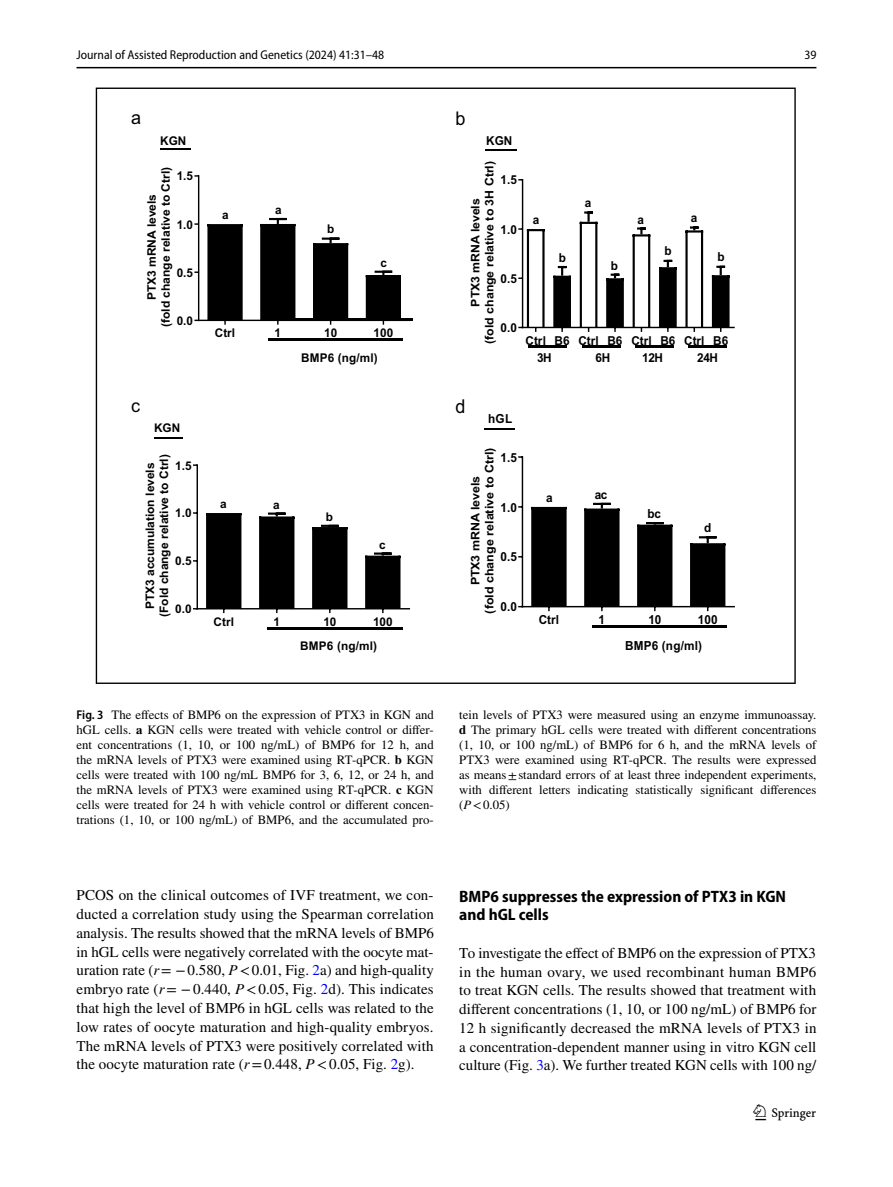
<style>
.page{position:relative;width:893px;height:1187px;background:#fff}
.page>*{position:absolute;margin:0;border:0;box-sizing:border-box;transform-origin:0 0}
.t1{font:22.5px "Springnew Regular 3";color:#000}
.t2{font:19.05px "Arial MT2";color:#000;scale:.94 1}
.t3{font:18.9px "Arial MT2";color:#000;scale:.95 1}
.t4{font:18.45px "Arial MT2";color:#000}
.t5{font:18.3px "Arial MT2";color:#000}
.t6{font:700 semi-condensed 16.5px/18.8px "Myriad Pro";color:#000}
.t7{font:15px/18.8px "STIX";letter-spacing:.005em;color:#000;text-align:justify}
.t8{font:12.75px/15px "STIX";color:#000;text-align:justify}
.t9{font:semi-condensed 12.75px "Myriad Pro";color:#000}
.t10{font:12.45px "Arial Bold MT2";letter-spacing:.01em;color:#000;scale:.94 1}
.t11{font:12.3px "Arial Bold MT2";color:#000;scale:.95 1}
.t12{font:12px "Arial Bold MT2";letter-spacing:.005em;color:#000}
.t13{font:11.85px/14.2px "Arial Bold MT2";color:#000;text-align:center}
.t14{font:11.7px/14.2px "Arial Bold MT2";color:#000;text-align:center;scale:1.05 1}
.t15{font:11.7px/14.2px "Arial Bold MT2";color:#000;text-align:center}
.t16{font:11.7px/14.2px "Arial Bold MT2";color:#000;text-align:center;scale:1.06 1}
.s1{font-family:"Myriad Pro";font-weight:600;font-stretch:semi-condensed}
.s2{font-weight:700}
.s3{font-style:italic}
.s4{color:#00f}
</style>
<div class="page">
<hr style="left:77px;top:67px;width:739px;height:1px;background:#000">
<svg style="left:96px;top:88px;width:700px;height:596px"></svg>
<div style="left:121px;top:103px;width:325px;height:273px;background:#fff"></div>
<hr style="left:198px;top:319px;width:212px;height:2px;background:#000">
<svg style="left:207px;top:224px;width:36px;height:100px;background:#0c0c0c"></svg>
<hr style="left:198px;top:175px;width:1px;height:146px;background:#000">
<svg style="left:366px;top:271px;width:35px;height:53px;background:#1c1c1c"></svg>
<svg style="left:313px;top:237px;width:35px;height:87px;background:#161616"></svg>
<svg style="left:260px;top:218px;width:35px;height:106px;background:#131313"></svg>
<hr style="left:160px;top:149px;width:31px;height:1px;background:#000">
<hr style="left:278px;top:318px;width:135px;height:2px;background:#000">
<hr style="left:268px;top:338px;width:135px;height:3px;background:#000">
<hr style="left:522px;top:327px;width:213px;height:1px;background:#000">
<hr style="left:522px;top:179px;width:1px;height:149px;background:#000">
<svg style="left:518px;top:228px;width:27px;height:104px"></svg>
<svg style="left:712px;top:266px;width:18px;height:66px"></svg>
<svg style="left:685px;top:226px;width:18px;height:106px"></svg>
<svg style="left:659px;top:260px;width:18px;height:72px"></svg>
<svg style="left:633px;top:227px;width:17px;height:105px"></svg>
<svg style="left:606px;top:273px;width:18px;height:59px"></svg>
<svg style="left:580px;top:211px;width:17px;height:121px"></svg>
<svg style="left:553px;top:266px;width:18px;height:66px"></svg>
<hr style="left:486px;top:150px;width:31px;height:1px;background:#000">
<hr style="left:582px;top:345px;width:39px;height:2px;background:#000">
<hr style="left:635px;top:345px;width:39px;height:2px;background:#000">
<hr style="left:688px;top:345px;width:39px;height:2px;background:#000">
<hr style="left:529px;top:345px;width:38px;height:2px;background:#000">
<hr style="left:197px;top:608px;width:213px;height:1px;background:#000">
<div style="left:206px;top:513px;width:35px;height:100px;background:#000"></div>
<hr style="left:197px;top:464px;width:1px;height:145px;background:#000">
<svg style="left:365px;top:552px;width:35px;height:61px;background:#181818"></svg>
<svg style="left:312px;top:524px;width:35px;height:89px;background:#0f0f0f"></svg>
<svg style="left:259px;top:512px;width:35px;height:101px;background:#101010"></svg>
<hr style="left:267px;top:627px;width:135px;height:2px;background:#000">
<hr style="left:154px;top:437px;width:29px;height:2px;background:#000">
<hr style="left:522px;top:606px;width:213px;height:1px;background:#000">
<svg style="left:531px;top:507px;width:36px;height:104px;background:#0c0c0c"></svg>
<hr style="left:522px;top:456px;width:1px;height:151px;background:#000">
<svg style="left:690px;top:536px;width:35px;height:75px;background:#1f1f1f"></svg>
<svg style="left:637px;top:522px;width:35px;height:89px;background:#0e0e0e"></svg>
<svg style="left:584px;top:503px;width:35px;height:108px;background:#131313"></svg>
<hr style="left:485px;top:428px;width:30px;height:1px;background:#000">
<hr style="left:592px;top:625px;width:135px;height:2px;background:#000">
<p class="t9" style="left:77px;top:48px;width:309px">Journal of Assisted Reproduction and Genetics (2024) 41:31–48</p>
<p class="t9" style="left:804px;top:48px;width:14px">39</p>
<p class="t4" style="left:131px;top:105px;width:12px">a</p>
<p class="t3" style="left:456px;top:105px;width:12px">b</p>
<p class="t12" style="left:160px;top:132px;width:27px">KGN</p>
<p class="t11" style="left:486px;top:132px;width:29px">KGN</p>
<p class="t15" style="left:145px;top:327px;width:161px;rotate:-90deg">PTX3 mRNA levels<br>(fold change relative to Ctrl)</p>
<p class="t12" style="left:177px;top:168px;width:18px">1.5</p>
<p class="t12" style="left:177px;top:216px;width:18px">1.0</p>
<p class="t12" style="left:177px;top:264px;width:18px">0.5</p>
<p class="t12" style="left:177px;top:312px;width:18px">0.0</p>
<p class="t12" style="left:222px;top:206px;width:8px">a</p>
<p class="t12" style="left:275px;top:201px;width:8px">a</p>
<p class="t12" style="left:327px;top:221px;width:9px">b</p>
<p class="t12" style="left:381px;top:254px;width:8px">c</p>
<p class="t12" style="left:215px;top:324px;width:22px">Ctrl</p>
<p class="t12" style="left:275px;top:324px;width:8px">1</p>
<p class="t12" style="left:324px;top:324px;width:15px">10</p>
<p class="t12" style="left:374px;top:324px;width:21px">100</p>
<p class="t14" style="left:468px;top:344px;width:175px;rotate:-90deg">PTX3 mRNA levels<br>(fold change relative to 3H Ctrl)</p>
<p class="t11" style="left:501px;top:171px;width:19px">1.5</p>
<p class="t11" style="left:501px;top:220px;width:19px">1.0</p>
<p class="t11" style="left:501px;top:270px;width:19px">0.5</p>
<p class="t11" style="left:501px;top:319px;width:19px">0.0</p>
<p class="t11" style="left:533px;top:211px;width:8px">a</p>
<p class="t11" style="left:559px;top:249px;width:9px">b</p>
<p class="t11" style="left:585px;top:194px;width:8px">a</p>
<p class="t11" style="left:611px;top:256px;width:9px">b</p>
<p class="t11" style="left:637px;top:211px;width:8px">a</p>
<p class="t11" style="left:691px;top:209px;width:8px">a</p>
<p class="t11" style="left:665px;top:242px;width:9px">b</p>
<p class="t11" style="left:717px;top:248px;width:9px">b</p>
<p class="t11" style="left:526px;top:332px;width:215px">Ctrl B6 Ctrl B6 Ctrl B6 Ctrl B6</p>
<p class="t12" style="left:301px;top:349px;width:78px">BMP6 (ng/ml)</p>
<p class="t11" style="left:537px;top:349px;width:17px">3H</p>
<p class="t11" style="left:595px;top:349px;width:17px">6H</p>
<p class="t11" style="left:642px;top:349px;width:24px">12H</p>
<p class="t11" style="left:697px;top:349px;width:24px">24H</p>
<p class="t5" style="left:131px;top:393px;width:10px">c</p>
<p class="t12" style="left:154px;top:420px;width:28px">KGN</p>
<p class="t13" style="left:143px;top:617px;width:164px;rotate:-90deg">PTX3 accumulation levels (Fold change relative to Ctrl)</p>
<p class="t12" style="left:175px;top:457px;width:18px">1.5</p>
<p class="t12" style="left:175px;top:504px;width:18px">1.0</p>
<p class="t12" style="left:175px;top:552px;width:18px">0.5</p>
<p class="t12" style="left:175px;top:600px;width:18px">0.0</p>
<p class="t12" style="left:220px;top:495px;width:8px">a</p>
<p class="t12" style="left:273px;top:496px;width:8px">a</p>
<p class="t12" style="left:326px;top:508px;width:9px">b</p>
<p class="t12" style="left:379px;top:536px;width:8px">c</p>
<p class="t12" style="left:214px;top:613px;width:22px">Ctrl</p>
<p class="t12" style="left:273px;top:613px;width:8px">1</p>
<p class="t12" style="left:323px;top:613px;width:15px">10</p>
<p class="t12" style="left:373px;top:613px;width:21px">100</p>
<p class="t2" style="left:456px;top:393px;width:12px">d</p>
<p class="t10" style="left:488px;top:410px;width:27px">hGL</p>
<p class="t16" style="left:468px;top:613px;width:158px;rotate:-90deg">PTX3 mRNA levels<br>(fold change relative to Ctrl)</p>
<p class="t10" style="left:500px;top:448px;width:19px">1.5</p>
<p class="t10" style="left:500px;top:498px;width:19px">1.0</p>
<p class="t10" style="left:500px;top:548px;width:19px">0.5</p>
<p class="t10" style="left:500px;top:598px;width:19px">0.0</p>
<p class="t10" style="left:546px;top:488px;width:8px">a</p>
<p class="t10" style="left:595px;top:485px;width:15px">ac</p>
<p class="t10" style="left:647px;top:505px;width:16px">bc</p>
<p class="t10" style="left:704px;top:519px;width:9px">d</p>
<p class="t10" style="left:539px;top:611px;width:23px">Ctrl</p>
<p class="t10" style="left:599px;top:611px;width:8px">1</p>
<p class="t10" style="left:648px;top:611px;width:15px">10</p>
<p class="t10" style="left:698px;top:611px;width:22px">100</p>
<p class="t12" style="left:300px;top:637px;width:79px">BMP6 (ng/ml)</p>
<p class="t10" style="left:625px;top:636px;width:83px">BMP6 (ng/ml)</p>
<p class="t8" style="left:77px;top:708px;width:359px"><span class="s1">Fig. 3</span> The effects of BMP6 on the expression of PTX3 in KGN and hGL cells. <span class="s2">a</span> KGN cells were treated with vehicle control or differ&shy;ent concentrations (1, 10, or 100 ng/mL) of BMP6 for 12 h, and the mRNA levels of PTX3 were examined using RT-qPCR. <span class="s2">b</span> KGN cells were treated with 100 ng/mL BMP6 for 3, 6, 12, or 24 h, and the mRNA levels of PTX3 were examined using RT-qPCR. <span class="s2">c</span> KGN cells were treated for 24 h with vehicle control or different concen&shy;trations (1, 10, or 100 ng/mL) of BMP6, and the accumulated pro-</p>
<p class="t8" style="left:459px;top:708px;width:359px">tein levels of PTX3 were measured using an enzyme immunoassay. <span class="s2">d</span> The primary hGL cells were treated with different concentrations (1, 10, or 100 ng/mL) of BMP6 for 6 h, and the mRNA levels of PTX3 were examined using RT-qPCR. The results were expressed as means±standard errors of at least three independent experiments, with different letters indicating statistically significant differences (<span class="s3">P</span>&lt;0.05)</p>
<p class="t7" style="left:77px;top:886px;width:359px">PCOS on the clinical outcomes of IVF treatment, we con&shy;ducted a correlation study using the Spearman correlation analysis. The results showed that the mRNA levels of BMP6 in hGL cells were negatively correlated with the oocyte mat&shy;uration rate (<span class="s3">r</span>= −0.580, <span class="s3">P</span>&lt;0.01, Fig. <span class="s4">2</span>a) and high-quality embryo rate (<span class="s3">r</span>= −0.440, <span class="s3">P</span>&lt;0.05, Fig. <span class="s4">2</span>d). This indicates that high the level of BMP6 in hGL cells was related to the low rates of oocyte maturation and high-quality embryos.<br>The mRNA levels of PTX3 were positively correlated with the oocyte maturation rate (<span class="s3">r</span>=0.448, <span class="s3">P</span>&lt;0.05, Fig. <span class="s4">2</span>g).</p>
<p class="t6" style="left:459px;top:886px;width:328px">BMP6 suppresses the expression of PTX3 in KGN and hGL cells</p>
<p class="t7" style="left:459px;top:944px;width:359px">To investigate the effect of BMP6 on the expression of PTX3 in the human ovary, we used recombinant human BMP6 to treat KGN cells. The results showed that treatment with different concentrations (1, 10, or 100 ng/mL) of BMP6 for 12 h significantly decreased the mRNA levels of PTX3 in a concentration-dependent manner using in vitro KGN cell culture (Fig. <span class="s4">3</span>a). We further treated KGN cells with 100 ng/</p>
<h1 class="t1" style="left:755px;top:1104px;width:62px">1 3</h1>
</div>
